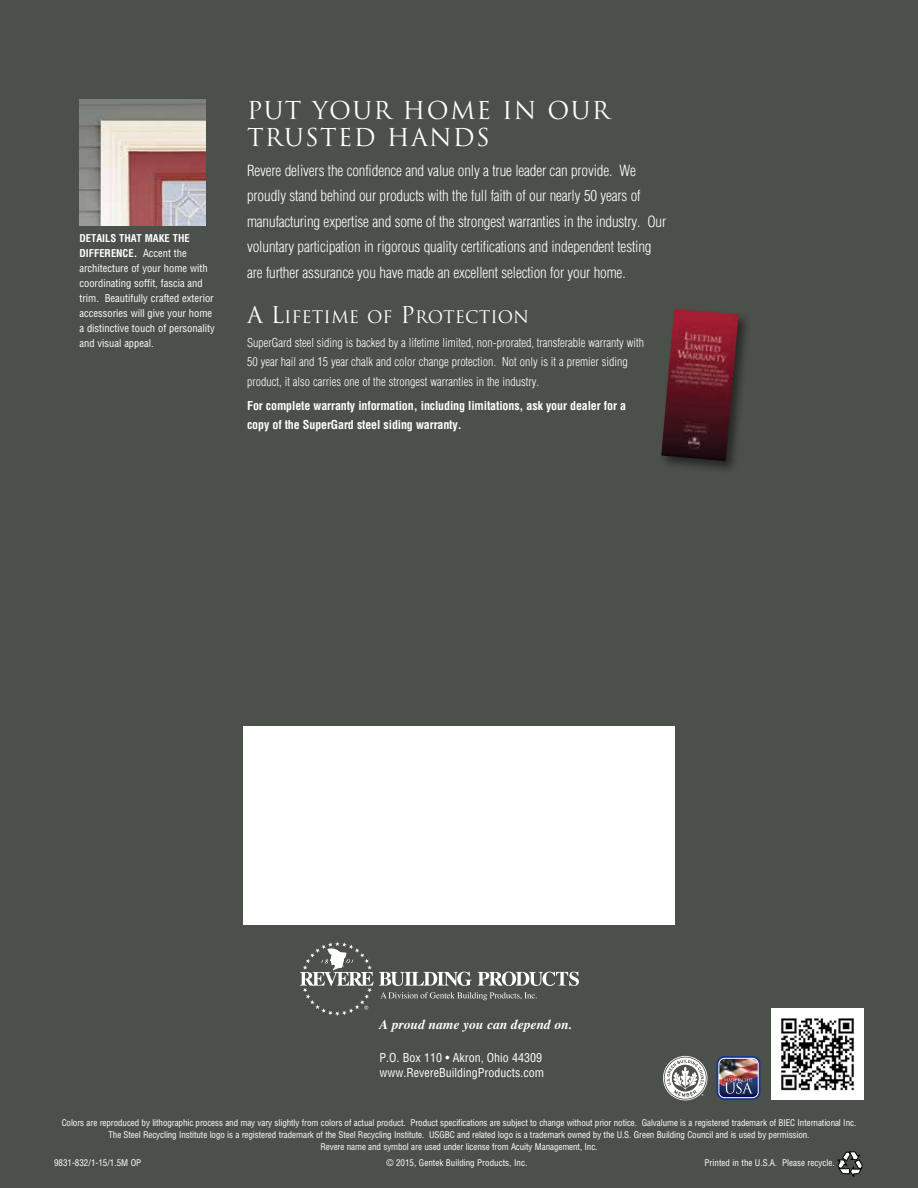
<style>
.page{position:relative;width:918px;height:1188px;background:#4c504a}
.page>*{position:absolute;margin:0;border:0;box-sizing:border-box;transform-origin:0 0}
.t1{font:24px/27px "Trajan";letter-spacing:.05em;color:#fff}
.t2{font:16.8px "Trajan";color:#fff}
.t3{font:300 condensed 15px/25.5px "Helvetica";letter-spacing:-.01em;color:#fff}
.t4{font:italic 700 13.5px "Times";color:#fff}
.t5{font:300 condensed 12px/19.5px "Helvetica";color:#fff}
.t6{font:700 condensed 12px/19.5px "Helvetica";letter-spacing:-.01em;color:#fff}
.t7{font:condensed 12px/15px "Helvetica";color:#fff}
.t8{font:condensed 10.5px/15px "Helvetica";color:#fff}
.t9{font:condensed 9px/12px "Helvetica";letter-spacing:-.01em;color:#fff;text-align:center}
.s1{font-weight:700}
.s2{font-size:22.5px}
</style>
<div class="page">
<div style="left:243px;top:726px;width:432px;height:199px;background:#fff"></div>
<svg style="left:300px;top:942px;width:279px;height:74px"></svg>
<svg style="left:663px;top:1056px;width:44px;height:44px"></svg>
<div style="left:771px;top:1009px;width:93px;height:91px;background:#fff"></div>
<img style="left:781px;top:1018px;width:73px;height:73px">
<div style="left:659px;top:306px;width:93px;height:168px;background:#000;opacity:.5"></div>
<img style="left:661px;top:309px;width:78px;height:152px">
<img style="left:80px;top:100px;width:126px;height:126px">
<svg style="left:837px;top:1152px;width:25px;height:25px"></svg>
<div style="left:716px;top:1056px;width:45px;height:44px;border:5px solid #19398a;border-radius:6px"></div>
<div style="left:719px;top:1058px;width:40px;height:40px;border:1px solid #fff;border-radius:6px"></div>
<img style="left:719px;top:1058px;width:39px;height:40px">
<p class="t8" style="left:80px;top:231px;width:137px"><span class="s1">DETAILS THAT MAKE THE<br>DIFFERENCE.</span> Accent the architecture of your home with coordinating soffit, fascia and trim. Beautifully crafted exterior accessories will give your home a distinctive touch of personality and visual appeal.</p>
<h1 class="t1" style="left:247px;top:97px;width:364px">PUT YOUR HOME IN OUR<br>TRUSTED HANDS</h1>
<p class="t3" style="left:247px;top:157px;width:421px">Revere delivers the confidence and value only a true leader can provide. We proudly stand behind our products with the full faith of our nearly 50 years of manufacturing expertise and some of the strongest warranties in the industry. Our voluntary participation in rigorous quality certifications and independent testing are further assurance you have made an excellent selection for your home.</p>
<h2 class="t2" style="left:247px;top:307px;width:284px"><span class="s2">A L</span>IFETIME OF <span class="s2">P</span> ROTECTION</h2>
<p class="t5" style="left:247px;top:333px;width:399px">SuperGard steel siding is backed by a lifetime limited, non-prorated, transferable warranty with<br>50 year hail and 15 year chalk and color change protection. Not only is it a premier siding product, it also carries one of the strongest warranties in the industry.</p>
<h3 class="t6" style="left:247px;top:396px;width:380px">For complete warranty information, including limitations, ask your dealer for a copy of the SuperGard steel siding warranty.</h3>
<h3 class="t4" style="left:380px;top:1017px;width:194px">A proud name you can depend on.</h3>
<h3 class="t7" style="left:380px;top:1050px;width:166px">P.O. Box 110 • Akron, Ohio 44309 www.RevereBuildingProducts.com</h3>
<p class="t9" style="left:62px;top:1116px;width:796px">Colors are reproduced by lithographic process and may vary slightly from colors of actual product. Product specifications are subject to change without prior notice. Galvalume is a registered trademark of BIEC International Inc.<br>The Steel Recycling Institute logo is a registered trademark of the Steel Recycling Institute. USGBC and related logo is a trademark owned by the U.S. Green Building Council and is used by permission.<br>Revere name and symbol are used under license from Acuity Management, Inc.</p>
<p class="t9" style="left:54px;top:1157px;width:89px">9831-832/1-15/1.5M OP</p>
<p class="t9" style="left:386px;top:1157px;width:142px">© 2015, Gentek Building Products, Inc.</p>
<p class="t9" style="left:705px;top:1157px;width:132px">Printed in the U.S.A. Please recycle.</p>
</div>
